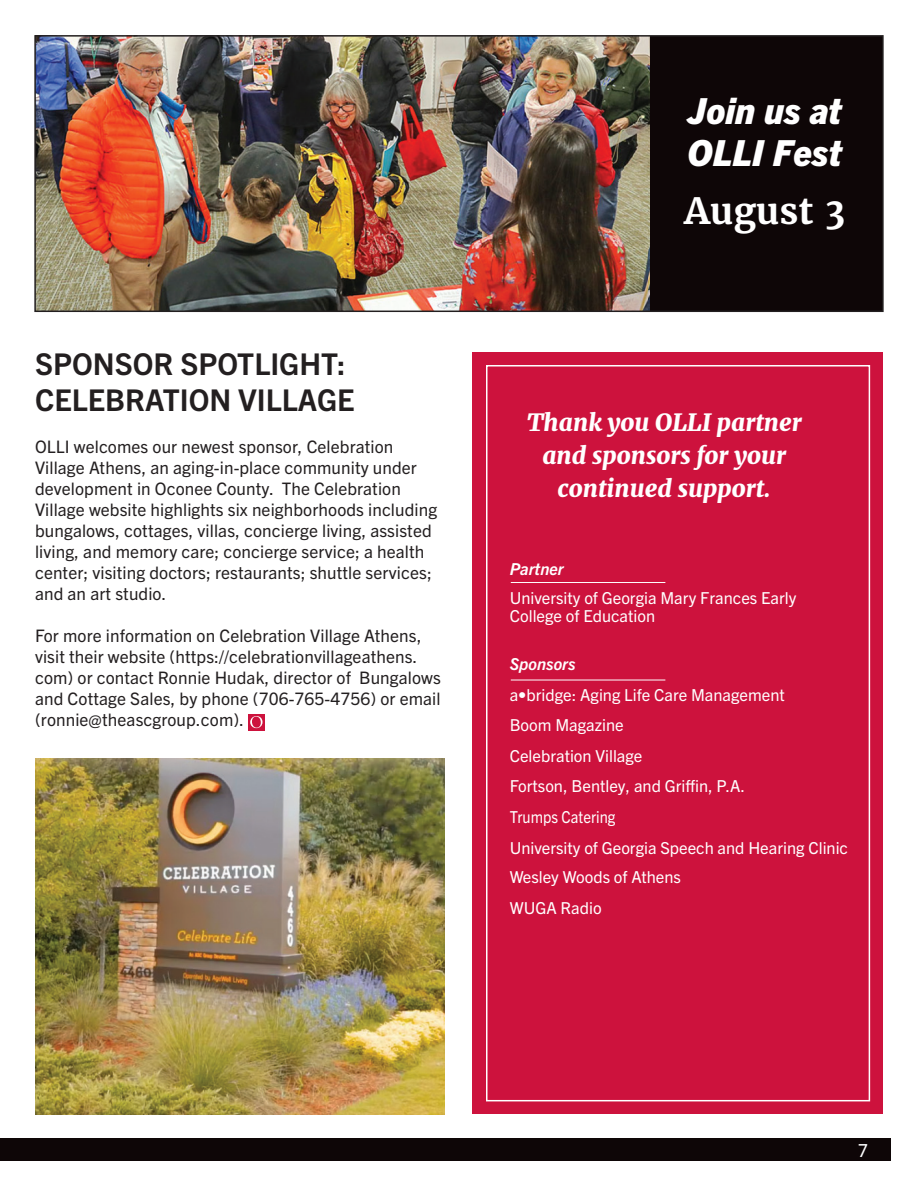
<style>
.page{position:relative;width:918px;height:1188px;background:#fff}
.page>*{position:absolute;margin:0;border:0;box-sizing:border-box;transform-origin:0 0}
.t1{font:italic 800 36px/41.4px "Trade Gothic Next LT Pro";color:#fff}
.t2{font:700 36px "Merriweather";color:#fff}
.t3{font:700 30px "Trade Gothic Next LT Pro";color:#231f20}
.t4{font:italic 900 24px/33px "Merriweather";color:#fff;text-align:center}
.t5{font:18px "Trade Gothic Next LT Pro";color:#fff}
.t6{font:17.25px/21px "Trade Gothic Next LT Pro";letter-spacing:.005em;color:#231f20}
.t7{font:16.5px/18px "Trade Gothic Next LT Pro";color:#fff}
.t8{font:italic 700 16.5px "Trade Gothic Next LT Pro";color:#fff}
.t9{font:16.5px "Trade Gothic Next LT Pro";color:#fff;scale:.9 1}
</style>
<div class="page">
<div style="left:472px;top:352px;width:411px;height:762px;background:#cd123d"></div>
<div style="left:486px;top:365px;width:384px;height:736px;border:2px solid #fff"></div>
<hr style="left:511px;top:680px;width:154px;height:1px;background:#fff">
<hr style="left:511px;top:582px;width:154px;height:1px;background:#fff">
<div style="left:35px;top:36px;width:848px;height:275px;background:#0e0607"></div>
<img style="left:37px;top:38px;width:613px;height:271px">
<div style="left:34px;top:35px;width:850px;height:277px;border:2px solid #231f20"></div>
<img style="left:35px;top:759px;width:409px;height:355px">
<div style="left:248px;top:714px;width:17px;height:16px;background:#cd123d"></div>
<svg style="left:250px;top:716px;width:13px;height:12px"></svg>
<div style="left:0;top:1139px;width:891px;height:22px;background:#0e0607"></div>
<p class="t3" style="left:35px;top:344px;width:312px">SPONSOR SPOTLIGHT:</p>
<p class="t3" style="left:35px;top:380px;width:321px">CELEBRATION VILLAGE</p>
<p class="t6" style="left:35px;top:436px;width:404px">OLLI welcomes our newest sponsor, Celebration Village Athens, an aging-in-place community under development in Oconee County. The Celebration Village website highlights six neighborhoods including bungalows, cottages, villas, concierge living, assisted living, and memory care; concierge service; a health center; visiting doctors; restaurants; shuttle services; and an art studio.</p>
<p class="t6" style="left:35px;top:625px;width:407px">For more information on Celebration Village Athens, visit their website (https://celebrationvillageathens. com) or contact Ronnie Hudak, director of Bungalows and Cottage Sales, by phone (706-765-4756) or email (ronnie@theascgroup.com).</p>
<p class="t1" style="left:687px;top:88px;width:156px">Join us at<br>OLLI Fest</p>
<p class="t2" style="left:684px;top:188px;width:162px">August 3</p>
<p class="t4" style="left:527px;top:405px;width:277px">Thank you OLLI partner and sponsors for your continued support.</p>
<p class="t8" style="left:510px;top:557px;width:56px">Partner</p>
<p class="t7" style="left:510px;top:588px;width:288px">University of Georgia Mary Frances Early<br>College of Education</p>
<p class="t8" style="left:510px;top:653px;width:67px">Sponsors</p>
<p class="t7" style="left:510px;top:685px;width:277px">a•bridge: Aging Life Care Management</p>
<p class="t7" style="left:510px;top:715px;width:116px">Boom Magazine</p>
<p class="t7" style="left:510px;top:746px;width:134px">Celebration Village</p>
<p class="t7" style="left:510px;top:776px;width:237px">Fortson, Bentley, and Griffin, P.A.</p>
<p class="t9" style="left:510px;top:805px;width:119px">Trumps Catering</p>
<p class="t7" style="left:510px;top:837px;width:340px">University of Georgia Speech and Hearing Clinic</p>
<p class="t7" style="left:510px;top:867px;width:173px">Wesley Woods of Athens</p>
<p class="t7" style="left:510px;top:898px;width:93px">WUGA Radio</p>
<p class="t5" style="left:858px;top:1138px;width:12px">7</p>
</div>
